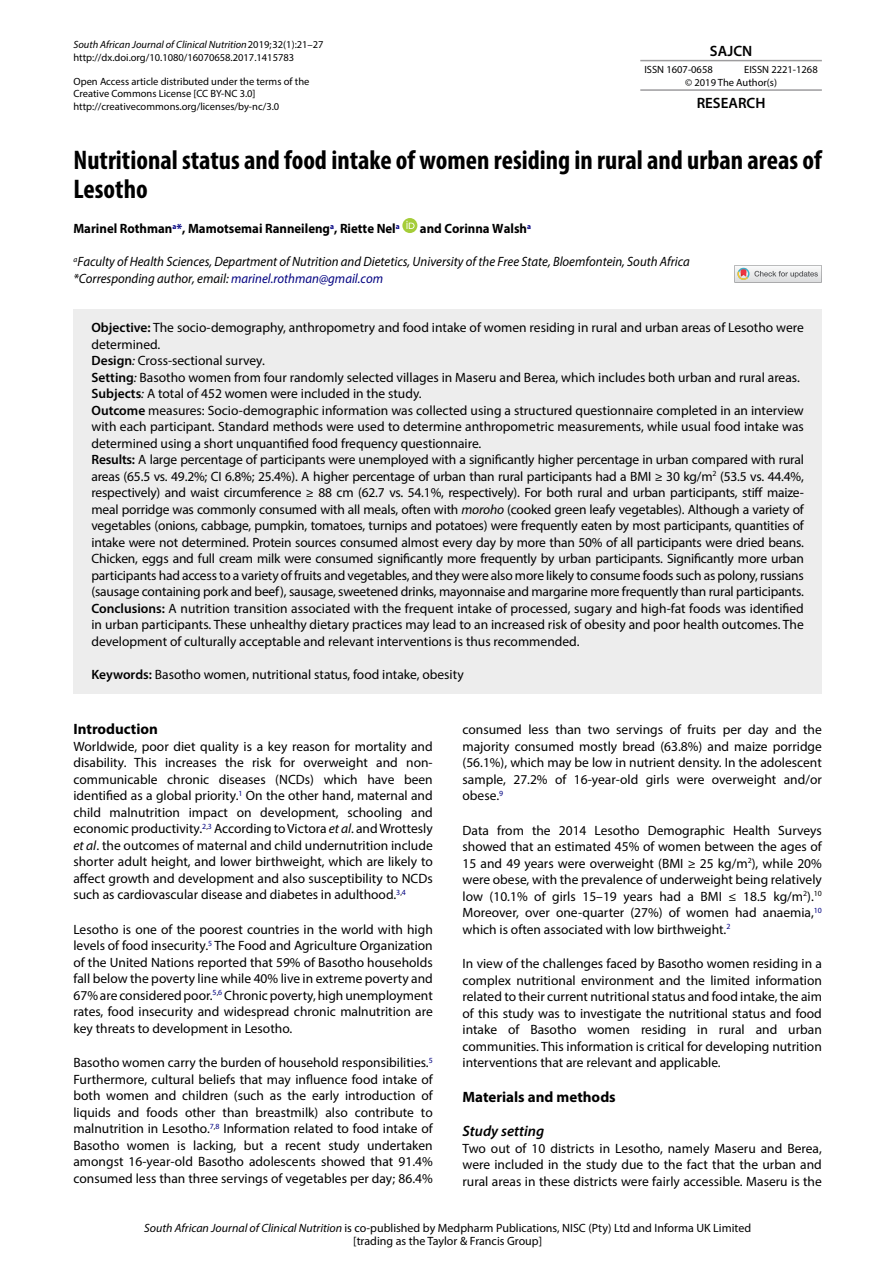
<style>
.page{position:relative;width:893px;height:1263px;background:#fff}
.page>*{position:absolute;margin:0;border:0;box-sizing:border-box;transform-origin:0 0}
.t1{font:700 condensed 27px/28.5px "Myriad Pro";color:#000}
.t2{font:700 15px "Myriad Pro";color:#000}
.t3{font:600 15px "Myriad Pro";color:#000}
.t4{font:italic 600 15px "Myriad Pro";color:#000}
.t5{font:13.5px/16.5px "Myriad Pro";letter-spacing:-.005em;color:#000;text-align:justify}
.t6{font:italic 13.5px/16.5px "Myriad Pro";color:#000;scale:.95 1}
.t7{font:700 13.5px "Myriad Pro";color:#000;scale:.95 1}
.t8{font:12px/13.5px "Myriad Pro";color:#000;text-align:center}
.t9{font:10.5px/12.6px "Myriad Pro";color:#000}
.s1{font-style:italic}
.s2{color:#000080}
.s3{font-weight:600}
</style>
<div class="page">
<hr style="left:640px;top:60px;width:182px;height:1px;background:#9d9c9e">
<hr style="left:640px;top:89px;width:182px;height:2px;background:#9d9c9e">
<div style="left:73px;top:310px;width:749px;height:54px;background:#ededed"></div>
<div style="left:73px;top:359px;width:749px;height:38px;background:#ededed"></div>
<div style="left:73px;top:392px;width:749px;height:71px;background:#ededed"></div>
<div style="left:73px;top:442px;width:749px;height:169px;background:#ededed"></div>
<div style="left:73px;top:590px;width:749px;height:71px;background:#ededed"></div>
<div style="left:73px;top:651px;width:749px;height:43px;background:#ededed"></div>
<div style="left:402px;top:218px;width:15px;height:15px;background:#a5cd39;border-radius:50%"></div>
<svg style="left:406px;top:221px;width:9px;height:8px"></svg>
<svg style="left:734px;top:265px;width:88px;height:17px"></svg>
<p class="t9" style="left:73px;top:38px;width:252px"><span class="s1">South African Journal of Clinical Nutrition</span>2019;32(1):21–27 http://dx.doi.org/10.1080/16070658.2017.1415783</p>
<p class="t9" style="left:73px;top:75px;width:237px">Open Access article distributed under the terms of the<br>Creative Commons License [CC BY-NC 3.0] http://creativecommons.org/licenses/by-nc/3.0</p>
<h1 class="t1" style="left:73px;top:145px;width:750px">Nutritional status and food intake of women residing in rural and urban areas of<br>Lesotho</h1>
<p class="t7" style="left:73px;top:220px;width:345px">Marinel Rothman<sup>a</sup><span class="s2">*</span>, Mamotsemai Ranneileng<sup>a</sup>, Riette Nel<sup>a</sup></p>
<p class="t7" style="left:420px;top:220px;width:118px">and Corinna Walsh<sup>a</sup></p>
<p class="t6" style="left:73px;top:253px;width:650px"><sup>a</sup>Faculty of Health Sciences, Department of Nutrition and Dietetics, University of the Free State, Bloemfontein, South Africa *Corresponding author, email: <span class="s2">marinel.rothman@gmail.com</span></p>
<p class="t5" style="left:91px;top:319px;width:714px;text-align:left"><span class="s3">Objective:</span> The socio-demography, anthropometry and food intake of women residing in rural and urban areas of Lesotho were determined.<br><span class="s3">Design</span><span class="s1">:</span> Cross-sectional survey.<br><span class="s3">Setting</span><span class="s1">:</span> Basotho women from four randomly selected villages in Maseru and Berea, which includes both urban and rural areas.<br><span class="s3">Subjects</span><span class="s1">:</span> A total of 452 women were included in the study.<br><span class="s3">Outcome</span> measures: Socio-demographic information was collected using a structured questionnaire completed in an interview with each participant. Standard methods were used to determine anthropometric measurements, while usual food intake was determined using a short unquantified food frequency questionnaire.<br><span class="s3">Results:</span> A large percentage of participants were unemployed with a significantly higher percentage in urban compared with rural areas (65.5 vs. 49.2%; CI 6.8%; 25.4%). A higher percentage of urban than rural participants had a BMI ≥ 30 kg/m<sup>2</sup> (53.5 vs. 44.4%, respectively) and waist circumference ≥ 88 cm (62.7 vs. 54.1%, respectively). For both rural and urban participants, stiff maize&shy;meal porridge was commonly consumed with all meals, often with <span class="s1">moroho</span> (cooked green leafy vegetables). Although a variety of vegetables (onions, cabbage, pumpkin, tomatoes, turnips and potatoes) were frequently eaten by most participants, quantities of intake were not determined. Protein sources consumed almost every day by more than 50% of all participants were dried beans.<br>Chicken, eggs and full cream milk were consumed significantly more frequently by urban participants. Significantly more urban participants had access to a variety of fruits and vegetables, and they were also more likely to consume foods such as polony, russians (sausage containing pork and beef), sausage, sweetened drinks, mayonnaise and margarine more frequently than rural participants.<br><span class="s3">Conclusions:</span> A nutrition transition associated with the frequent intake of processed, sugary and high-fat foods was identified in urban participants. These unhealthy dietary practices may lead to an increased risk of obesity and poor health outcomes. The development of culturally acceptable and relevant interventions is thus recommended.</p>
<p class="t5" style="left:91px;top:666px;width:374px"><span class="s3">Keywords:</span> Basotho women, nutritional status, food intake, obesity</p>
<p class="t3" style="left:710px;top:42px;width:44px">SAJCN</p>
<p class="t9" style="left:644px;top:63px;width:70px">ISSN 1607-0658</p>
<p class="t9" style="left:685px;top:63px;width:134px;text-indent:59px">EISSN 2221-1268 © 2019 The Author(s)</p>
<p class="t3" style="left:697px;top:94px;width:70px">RESEARCH</p>
<p class="t2" style="left:73px;top:719px;width:86px">Introduction</p>
<p class="t5" style="left:73px;top:738px;width:361px">Worldwide, poor diet quality is a key reason for mortality and disability. This increases the risk for overweight and non&shy;communicable chronic diseases (NCDs) which have been identified as a global priority.<sup>1</sup> On the other hand, maternal and child malnutrition impact on development, schooling and economic productivity.<sup>2</sup><sup>,</sup><sup>3</sup> According to Victora <span class="s1">et al</span>. and Wrottesly <span class="s1">et al</span>. the outcomes of maternal and child undernutrition include shorter adult height, and lower birthweight, which are likely to affect growth and development and also susceptibility to NCDs such as cardiovascular disease and diabetes in adulthood.<sup>3</sup><sup>,</sup><sup>4</sup></p>
<p class="t5" style="left:73px;top:921px;width:361px">Lesotho is one of the poorest countries in the world with high levels of food insecurity.<sup>5</sup> The Food and Agriculture Organization of the United Nations reported that 59% of Basotho households fall below the poverty line while 40% live in extreme poverty and 67% are considered poor.<sup>5</sup><sup>,</sup><sup>6</sup> Chronic poverty, high unemployment rates, food insecurity and widespread chronic malnutrition are key threats to development in Lesotho.</p>
<p class="t5" style="left:73px;top:1054px;width:361px">Basotho women carry the burden of household responsibilities.<sup>5<br></sup>Furthermore, cultural beliefs that may influence food intake of both women and children (such as the early introduction of liquids and foods other than breastmilk) also contribute to malnutrition in Lesotho.<sup>7</sup><sup>,</sup><sup>8</sup> Information related to food intake of Basotho women is lacking, but a recent study undertaken amongst 16-year-old Basotho adolescents showed that 91.4% consumed less than three servings of vegetables per day; 86.4%</p>
<p class="t5" style="left:463px;top:721px;width:361px">consumed less than two servings of fruits per day and the majority consumed mostly bread (63.8%) and maize porridge (56.1%), which may be low in nutrient density. In the adolescent sample, 27.2% of 16-year-old girls were overweight and/or obese.<sup>9</sup></p>
<p class="t5" style="left:463px;top:822px;width:361px">Data from the 2014 Lesotho Demographic Health Surveys showed that an estimated 45% of women between the ages of 15 and 49 years were overweight (BMI ≥ 25 kg/m<sup>2</sup>), while 20% were obese, with the prevalence of underweight being relatively low (10.1% of girls 15–19 years had a BMI ≤ 18.5 kg/m<sup>2</sup>).<sup>10<br></sup>Moreover, over one-quarter (27%) of women had anaemia,<sup>10 </sup>which is often associated with low birthweight.<sup>2</sup></p>
<p class="t5" style="left:463px;top:955px;width:361px">In view of the challenges faced by Basotho women residing in a complex nutritional environment and the limited information related to their current nutritional status and food intake, the aim of this study was to investigate the nutritional status and food intake of Basotho women residing in rural and urban communities. This information is critical for developing nutrition interventions that are relevant and applicable.</p>
<p class="t2" style="left:463px;top:1087px;width:155px">Materials and methods</p>
<p class="t4" style="left:463px;top:1122px;width:83px">Study setting</p>
<p class="t5" style="left:463px;top:1140px;width:361px">Two out of 10 districts in Lesotho, namely Maseru and Berea, were included in the study due to the fact that the urban and rural areas in these districts were fairly accessible. Maseru is the</p>
<p class="t8" style="left:144px;top:1220px;width:609px"><span class="s1">South African Journal of Clinical Nutrition</span> is co-published by Medpharm Publications, NISC (Pty) Ltd and Informa UK Limited [trading as the Taylor &amp; Francis Group]</p>
</div>
